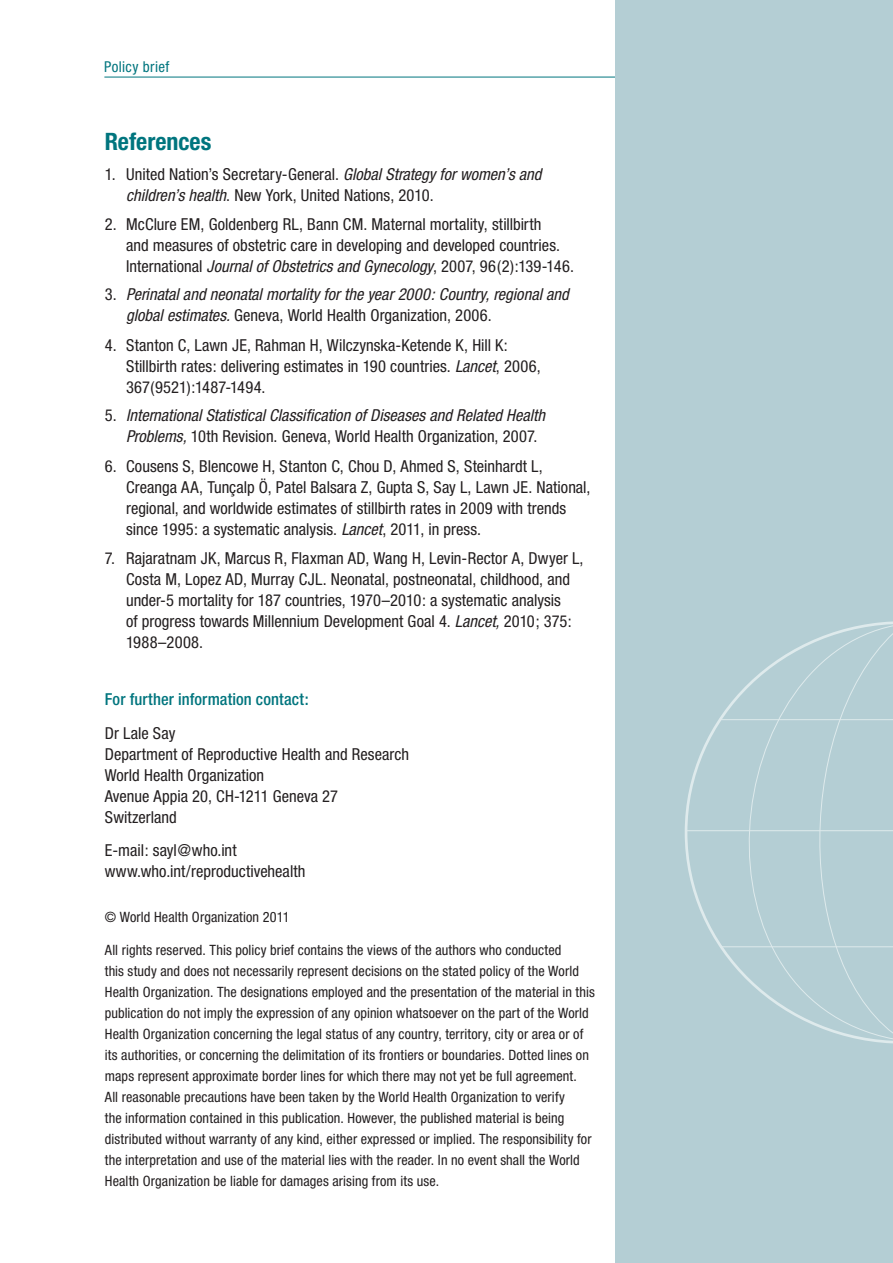
<style>
.page{position:relative;width:893px;height:1263px;background:#fff}
.page>*{position:absolute;margin:0;border:0;box-sizing:border-box;transform-origin:0 0}
.Heading_0{font:700 condensed 24px "Helvetica Neue";color:#00757e}
.Text_number{font:condensed 16.5px/21px "Helvetica Neue";letter-spacing:.005em;color:#231f20}
.Text_number-2{font:italic condensed 16.5px/21px "Helvetica Neue";color:#231f20}
.Text_body{font:condensed 16.5px/21px "Helvetica Neue";letter-spacing:.005em;color:#231f20}
.Text_body-2{font:500 condensed 16.5px "Helvetica Neue";letter-spacing:.005em;color:#00757e}
.t1{font:condensed 15px "Helvetica Neue";letter-spacing:.025em;color:#00757e}
.Text_body-3{font:condensed 14.25px/21px "Helvetica Neue";letter-spacing:.01em;color:#231f20}
.s1{font-style:italic}
.s2{font-style:normal}
</style>
<div class="page">
<hr style="left:104px;top:77px;width:683px;height:1px;background:#00757e">
<div style="left:616px;top:0;width:277px;height:1263px;background:#b4ced4"></div>
<svg style="left:685px;top:621px;width:208px;height:423px"></svg>
<p class="t1" style="left:104px;top:58px;width:67px">Policy brief</p>
<p class="Heading_0" style="left:105px;top:127px;width:108px">References</p>
<p class="Text_number" style="left:126px;top:163px;width:417px;text-indent:-21px">1. United Nation’s Secretary-General. <span class="s1">Global Strategy for women’s and children’s health</span>. New York, United Nations, 2010.</p>
<p class="Text_number" style="left:126px;top:214px;width:449px;text-indent:-21px">2. McClure EM, Goldenberg RL, Bann CM. Maternal mortality, stillbirth<br>and measures of obstetric care in developing and developed countries.<br>International <span class="s1">Journal of Obstetrics and Gynecology</span>, 2007, 96(2):139-146.</p>
<p class="Text_number-2" style="left:126px;top:284px;width:444px;text-indent:-21px"><span class="s2">3.</span> Perinatal and neonatal mortality for the year 2000: Country, regional and global estimates. <span class="s2">Geneva, World Health Organization, 2006.</span></p>
<p class="Text_number" style="left:126px;top:335px;width:416px;text-indent:-21px">4. Stanton C, Lawn JE, Rahman H, Wilczynska-Ketende K, Hill K:<br>Stillbirth rates: delivering estimates in 190 countries. <span class="s1">Lancet</span>, 2006,<br>367(9521):1487-1494.</p>
<p class="Text_number-2" style="left:126px;top:405px;width:420px;text-indent:-21px"><span class="s2">5.</span> International Statistical Classification of Diseases and Related Health<br>Problems, <span class="s2">10th Revision. Geneva, World Health Organization, 2007.</span></p>
<p class="Text_number" style="left:126px;top:455px;width:466px;text-indent:-21px">6. Cousens S, Blencowe H, Stanton C, Chou D, Ahmed S, Steinhardt L, Creanga AA, Tunçalp Ö, Patel Balsara Z, Gupta S, Say L, Lawn JE. National, regional, and worldwide estimates of stillbirth rates in 2009 with trends since 1995: a systematic analysis. <span class="s1">Lancet</span>, 2011, in press.</p>
<p class="Text_number" style="left:126px;top:548px;width:459px;text-indent:-21px">7. Rajaratnam JK, Marcus R, Flaxman AD, Wang H, Levin-Rector A, Dwyer L, Costa M, Lopez AD, Murray CJL. Neonatal, postneonatal, childhood, and under-5 mortality for 187 countries, 1970–2010: a systematic analysis<br>of progress towards Millennium Development Goal 4. <span class="s1">Lancet,</span> 2010; 375:<br>1988–2008.</p>
<p class="Text_body-2" style="left:105px;top:689px;width:205px">For further information contact:</p>
<p class="Text_body" style="left:105px;top:722px;width:306px">Dr Lale Say<br>Department of Reproductive Health and Research<br>World Health Organization<br>Avenue Appia 20, CH-1211 Geneva 27<br>Switzerland</p>
<p class="Text_body" style="left:105px;top:840px;width:202px">E-mail: sayl@who.int www.who.int/reproductivehealth</p>
<p class="Text_body-3" style="left:105px;top:906px;width:186px">© World Health Organization 2011</p>
<p class="Text_body-3" style="left:105px;top:940px;width:492px">All rights reserved. This policy brief contains the views of the authors who conducted<br>this study and does not necessarily represent decisions on the stated policy of the World Health Organization. The designations employed and the presentation of the material in this publication do not imply the expression of any opinion whatsoever on the part of the World Health Organization concerning the legal status of any country, territory, city or area or of its authorities, or concerning the delimitation of its frontiers or boundaries. Dotted lines on maps represent approximate border lines for which there may not yet be full agreement.<br>All reasonable precautions have been taken by the World Health Organization to verify<br>the information contained in this publication. However, the published material is being distributed without warranty of any kind, either expressed or implied. The responsibility for the interpretation and use of the material lies with the reader. In no event shall the World Health Organization be liable for damages arising from its use.</p>
</div>
